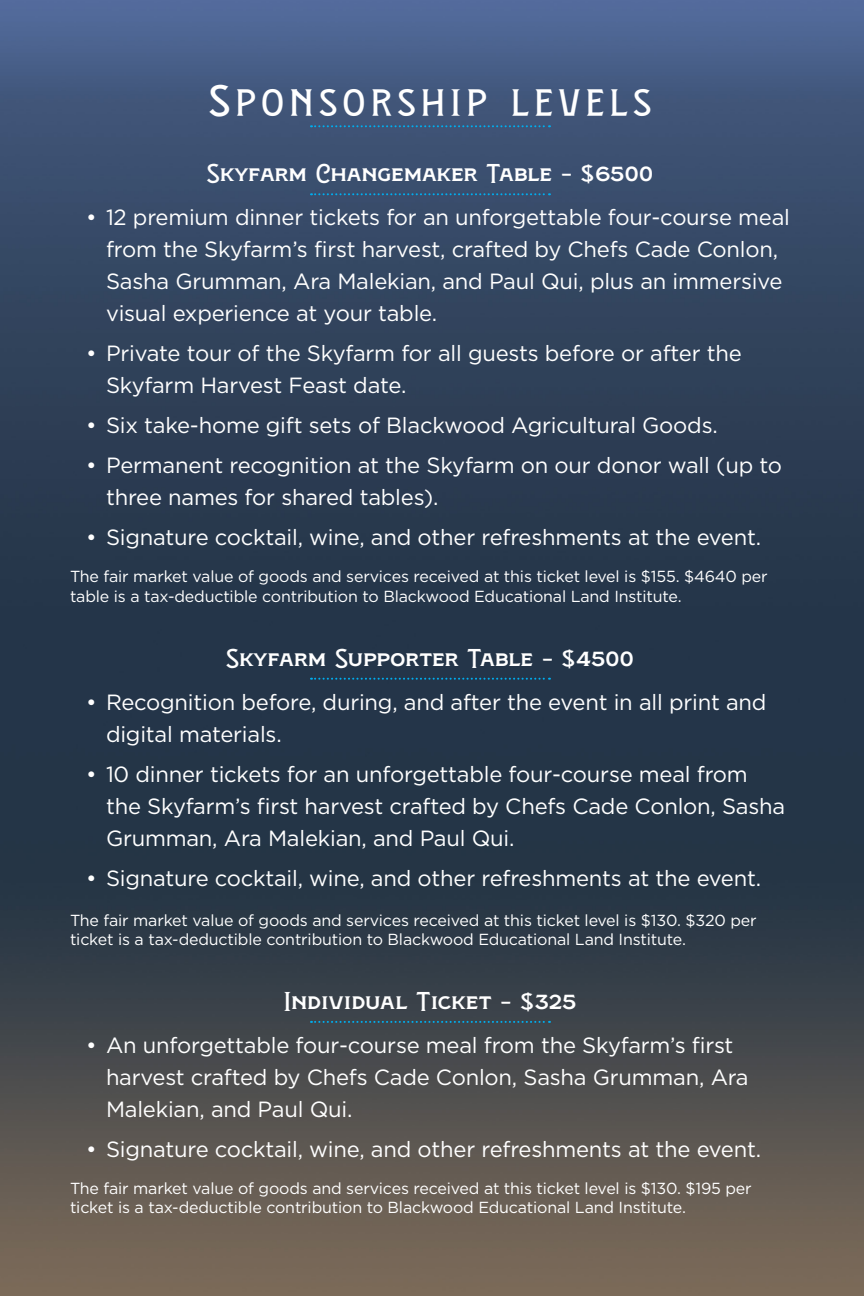
<style>
.page{position:relative;width:864px;height:1296px;background:#fff}
.page>*{position:absolute;margin:0;border:0;box-sizing:border-box;transform-origin:0 0}
.Category{font:30.6px "Figuera Variable Regular SC850";letter-spacing:.155em;color:#fff}
.t1{font:22px/32px "Gotham";letter-spacing:-.01em;color:#fff}
.Category-2{font:22px "Figuera Variable";letter-spacing:-.01em;color:#fff}
.Bullet_Text{font:16px/19.2px "Gotham";letter-spacing:-.01em;color:#fff}
.s1{font-size:36px}
</style>
<div class="page">
<img style="left:0;top:0;width:864px;height:1296px">
<svg style="left:311px;top:125px;width:239px;height:2px"></svg>
<svg style="left:311px;top:193px;width:239px;height:2px"></svg>
<svg style="left:311px;top:678px;width:239px;height:2px"></svg>
<svg style="left:311px;top:1021px;width:239px;height:2px"></svg>
<p class="Category" style="left:208px;top:82px;width:443px"><span class="s1">S</span>PONSORSH IP LEVELS</p>
<p class="Category-2" style="left:207px;top:158px;width:448px">Skyfarm Changemaker Table - $6500</p>
<p class="t1" style="left:106px;top:201px;width:686px;text-indent:-20px">• 12 premium dinner tickets for an unforgettable four-course meal from the Skyfarm’s first harvest, crafted by Chefs Cade Conlon, Sasha Grumman, Ara Malekian, and Paul Qui, plus an immersive visual experience at your table.</p>
<p class="t1" style="left:106px;top:337px;width:637px;text-indent:-20px">• Private tour of the Skyfarm for all guests before or after the<br>Skyfarm Harvest Feast date.</p>
<p class="t1" style="left:86px;top:409px;width:633px">• Six take-home gift sets of Blackwood Agricultural Goods.</p>
<p class="t1" style="left:106px;top:449px;width:678px;text-indent:-20px">• Permanent recognition at the Skyfarm on our donor wall (up to three names for shared tables).</p>
<p class="t1" style="left:86px;top:521px;width:677px">• Signature cocktail, wine, and other refreshments at the event.</p>
<p class="Bullet_Text" style="left:70px;top:567px;width:699px">The fair market value of goods and services received at this ticket level is $155. $4640 per table is a tax-deductible contribution to Blackwood Educational Land Institute.</p>
<p class="Category-2" style="left:226px;top:643px;width:410px">Skyfarm Supporter Table - $4500</p>
<p class="t1" style="left:106px;top:686px;width:662px;text-indent:-20px">• Recognition before, during, and after the event in all print and digital materials.</p>
<p class="t1" style="left:106px;top:758px;width:681px;text-indent:-20px">• 10 dinner tickets for an unforgettable four-course meal from the Skyfarm’s first harvest crafted by Chefs Cade Conlon, Sasha<br>Grumman, Ara Malekian, and Paul Qui.</p>
<p class="t1" style="left:86px;top:862px;width:677px">• Signature cocktail, wine, and other refreshments at the event.</p>
<p class="Bullet_Text" style="left:70px;top:910px;width:688px">The fair market value of goods and services received at this ticket level is $130. $320 per ticket is a tax-deductible contribution to Blackwood Educational Land Institute.</p>
<p class="Category-2" style="left:283px;top:986px;width:295px">Individual Ticket - $325</p>
<p class="t1" style="left:106px;top:1029px;width:644px;text-indent:-20px">• An unforgettable four-course meal from the Skyfarm’s first harvest crafted by Chefs Cade Conlon, Sasha Grumman, Ara<br>Malekian, and Paul Qui.</p>
<p class="t1" style="left:86px;top:1133px;width:677px">• Signature cocktail, wine, and other refreshments at the event.</p>
<p class="Bullet_Text" style="left:70px;top:1179px;width:683px">The fair market value of goods and services received at this ticket level is $130. $195 per ticket is a tax-deductible contribution to Blackwood Educational Land Institute.</p>
</div>
